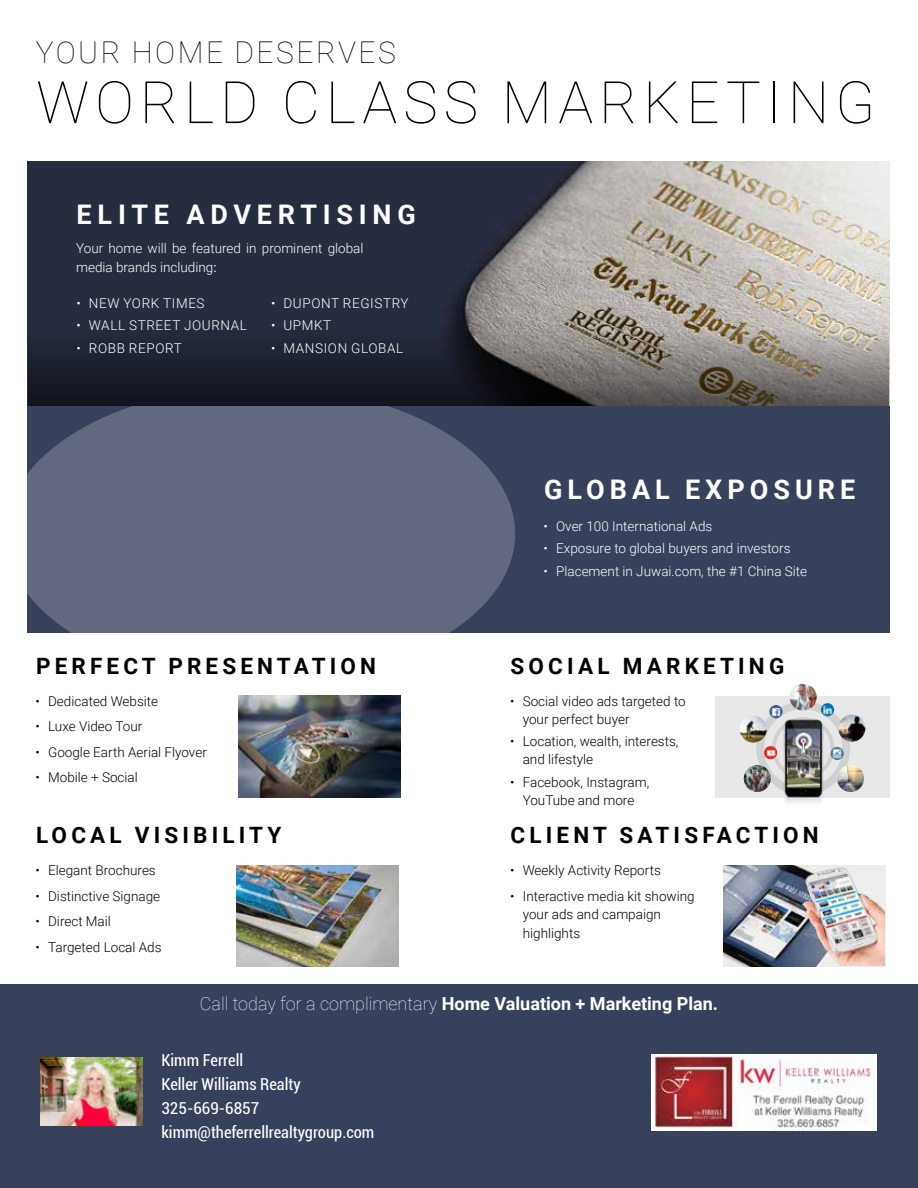
<style>
.page{position:relative;width:918px;height:1188px;background:#fff}
.page>*{position:absolute;margin:0;border:0;box-sizing:border-box;transform-origin:0 0}
.t1{font:100 58.5px "Roboto";letter-spacing:.1em;color:#000}
.t2{font:100 30px "Roboto";letter-spacing:.085em;color:#000}
.t3{font:700 27px "Roboto";letter-spacing:.215em;color:#fff}
.t4{font:700 27px "Roboto";letter-spacing:.195em;color:#fff}
.t5{font:700 22.5px "Roboto";letter-spacing:.185em;color:#000}
.t6{font:700 18px "Roboto";color:#fff}
.t7{font:condensed 16.5px/24px "Roboto";color:#fff}
.t8{font:300 13.5px/18px "Roboto";color:#000}
.t9{font:300 13.5px/19.5px "Roboto";color:#fff}
.t10{font:300 13.5px "Roboto";letter-spacing:.045em;color:#fff}
.s1{font-weight:400;font-stretch:condensed}
.s2{font-weight:100}
</style>
<div class="page">
<div style="left:0;top:985px;width:918px;height:203px;background:#38415c"></div>
<img style="left:27px;top:162px;width:863px;height:244px">
<div style="left:27px;top:406px;width:863px;height:227px;background:#38415c"></div>
<svg style="left:27px;top:406px;width:488px;height:227px;background:#5e657a"></svg>
<div style="left:715px;top:696px;width:175px;height:101px;background:#e8e8e9"></div>
<img style="left:238px;top:696px;width:162px;height:101px">
<img style="left:772px;top:795px;width:63px;height:8px">
<img style="left:740px;top:715px;width:27px;height:28px;border-radius:14px">
<img style="left:838px;top:715px;width:27px;height:27px;border-radius:14px">
<img style="left:790px;top:684px;width:27px;height:17px">
<img style="left:744px;top:765px;width:27px;height:27px;border-radius:14px">
<img style="left:837px;top:765px;width:27px;height:27px;border-radius:14px">
<img style="left:756px;top:701px;width:94px;height:94px">
<img style="left:769px;top:705px;width:14px;height:13px;border-radius:7px">
<img style="left:237px;top:865px;width:162px;height:101px">
<img style="left:723px;top:865px;width:77px;height:101px">
<img style="left:800px;top:865px;width:85px;height:101px">
<svg style="left:28px;top:328px;width:862px;height:78px;background:#45464a"></svg>
<img style="left:40px;top:1057px;width:102px;height:68px">
<img style="left:651px;top:1055px;width:226px;height:75px">
<h2 class="t2" style="left:36px;top:31px;width:362px">YOUR HOME DESERVES</h2>
<h1 class="t1" style="left:36px;top:61px;width:841px">WORLD CLASS MARKETING</h1>
<h3 class="t3" style="left:77px;top:196px;width:341px">ELITE ADVERTISING</h3>
<p class="t9" style="left:76px;top:238px;width:289px">Your home will be featured in prominent global media brands including<span class="s1">:</span></p>
<p class="t10" style="left:76px;top:293px;width:130px">• NEW YORK TIMES</p>
<p class="t10" style="left:76px;top:316px;width:172px">• WALL STREET JOURNAL</p>
<p class="t10" style="left:76px;top:338px;width:107px">• ROBB REPORT</p>
<p class="t10" style="left:271px;top:293px;width:139px">• DUPONT REGISTRY</p>
<p class="t9" style="left:271px;top:315px;width:62px">• UPMKT</p>
<p class="t10" style="left:271px;top:338px;width:134px">• MANSION GLOBAL</p>
<h3 class="t5" style="left:36px;top:651px;width:342px">PERFECT PRESENTATION</h3>
<p class="t8" style="left:36px;top:692px;width:124px">• Dedicated Website</p>
<p class="t8" style="left:36px;top:717px;width:108px">• Luxe Video Tour</p>
<p class="t8" style="left:36px;top:743px;width:173px">• Google Earth Aerial Flyover</p>
<p class="t8" style="left:36px;top:768px;width:104px">• Mobile + Social</p>
<h3 class="t5" style="left:36px;top:820px;width:247px">LOCAL VISIBILITY</h3>
<p class="t8" style="left:36px;top:861px;width:122px">• Elegant Brochures</p>
<p class="t8" style="left:36px;top:886px;width:126px">• Distinctive Signage</p>
<p class="t8" style="left:36px;top:912px;width:77px">• Direct Mail</p>
<p class="t8" style="left:36px;top:937px;width:127px">• Targeted Local Ads</p>
<h3 class="t4" style="left:544px;top:470px;width:313px">GLOBAL EXPOSURE</h3>
<p class="t9" style="left:544px;top:516px;width:170px">• Over 100 International Ads</p>
<p class="t9" style="left:544px;top:538px;width:248px">• Exposure to global buyers and investors</p>
<p class="t9" style="left:544px;top:561px;width:265px">• Placement in Juwai.com, the #1 China Site</p>
<h3 class="t5" style="left:511px;top:651px;width:275px">SOCIAL MARKETING</h3>
<p class="t8" style="left:523px;top:692px;width:165px;text-indent:-13px">• Social video ads targeted to your perfect buyer</p>
<p class="t8" style="left:523px;top:732px;width:157px;text-indent:-13px">• Location, wealth, interests, and lifestyle</p>
<p class="t8" style="left:510px;top:773px;width:141px;text-align:center">• Facebook, Instagram,<br>YouTube and more</p>
<h3 class="t5" style="left:511px;top:820px;width:310px">CLIENT SATISFACTION</h3>
<p class="t8" style="left:510px;top:861px;width:152px">• Weekly Activity Reports</p>
<p class="t8" style="left:523px;top:886px;width:173px;text-indent:-13px">• Interactive media kit showing your ads and campaign</p>
<p class="t8" style="left:523px;top:924px;width:59px">highlights</p>
<h3 class="t6" style="left:200px;top:991px;width:520px"><span class="s2">Call today for a complimentary</span> Home Valuation + Marketing Plan.</h3>
<p class="t7" style="left:161px;top:1047px;width:214px">Kimm Ferrell<br>Keller Williams Realty<br>325-669-6857 kimm@theferrellrealtygroup.com</p>
</div>
